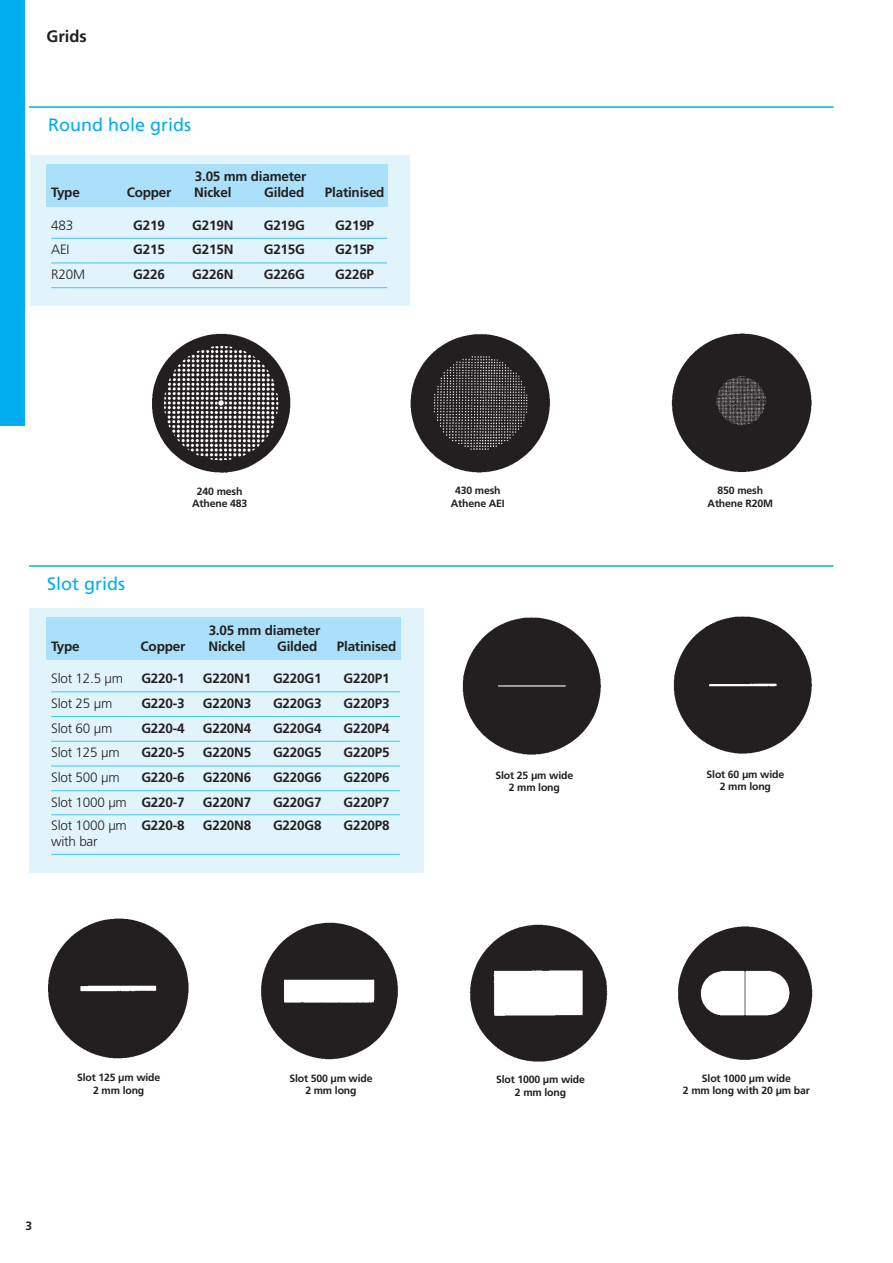
<style>
.page{position:relative;width:893px;height:1263px;background:#fff}
.page>*{position:absolute;margin:0;border:0;box-sizing:border-box;transform-origin:0 0}
.t1{font:18px "Frutiger";color:#00aeef}
.t2{font:700 16.5px "Frutiger";color:#231f20}
.t3{font:700 13.5px "Frutiger";letter-spacing:-.015em;color:#231f20}
.t4{font:300 13.5px "Frutiger";letter-spacing:-.015em;color:#231f20}
.t5{font:700 12px "Frutiger";color:#231f20}
.t6{font:700 10.5px/12.6px "Frutiger";letter-spacing:-.015em;color:#231f20;text-align:center}
.s1{font-weight:700}
</style>
<div class="page">
<div style="left:0;top:0;width:25px;height:425px;background:#00aeef"></div>
<hr style="left:29px;top:106px;width:804px;height:2px;background:#00aeef">
<hr style="left:29px;top:565px;width:804px;height:2px;background:#00aeef">
<div style="left:30px;top:155px;width:379px;height:150px;background:#e1f4fc"></div>
<div style="left:46px;top:164px;width:342px;height:42px;background:#aae0f9"></div>
<hr style="left:51px;top:238px;width:336px;height:1px;background:#40c7f4">
<hr style="left:51px;top:263px;width:336px;height:1px;background:#40c7f4">
<hr style="left:51px;top:287px;width:336px;height:1px;background:#40c7f4">
<img style="left:152px;top:333px;width:139px;height:140px">
<img style="left:671px;top:333px;width:141px;height:139px">
<img style="left:410px;top:334px;width:140px;height:139px">
<div style="left:30px;top:608px;width:394px;height:265px;background:#e1f4fc"></div>
<div style="left:46px;top:617px;width:355px;height:43px;background:#aae0f9"></div>
<hr style="left:51px;top:691px;width:349px;height:1px;background:#40c7f4">
<hr style="left:51px;top:716px;width:349px;height:1px;background:#40c7f4">
<hr style="left:51px;top:741px;width:349px;height:1px;background:#40c7f4">
<hr style="left:51px;top:765px;width:349px;height:1px;background:#40c7f4">
<hr style="left:51px;top:790px;width:349px;height:1px;background:#40c7f4">
<hr style="left:51px;top:814px;width:349px;height:1px;background:#40c7f4">
<hr style="left:51px;top:854px;width:349px;height:1px;background:#40c7f4">
<img style="left:462px;top:617px;width:139px;height:138px">
<img style="left:673px;top:616px;width:139px;height:138px">
<img style="left:48px;top:918px;width:141px;height:141px">
<img style="left:469px;top:924px;width:139px;height:138px">
<img style="left:678px;top:926px;width:135px;height:134px">
<img style="left:261px;top:922px;width:137px;height:138px">
<p class="t2" style="left:47px;top:30px;width:42px">Grids</p>
<h1 class="t1" style="left:48px;top:118px;width:144px">Round hole grids</h1>
<p class="t3" style="left:195px;top:171px;width:113px">3.05 mm diameter</p>
<p class="t3" style="left:51px;top:187px;width:30px">Type</p>
<p class="t3" style="left:127px;top:187px;width:46px">Copper</p>
<p class="t3" style="left:194px;top:187px;width:39px">Nickel</p>
<p class="t3" style="left:264px;top:187px;width:42px">Gilded</p>
<p class="t3" style="left:325px;top:187px;width:61px">Platinised</p>
<p class="t4" style="left:51px;top:219px;width:24px">483</p>
<p class="t3" style="left:133px;top:219px;width:33px">G219</p>
<p class="t3" style="left:192px;top:219px;width:43px">G219N</p>
<p class="t3" style="left:264px;top:219px;width:43px">G219G</p>
<p class="t3" style="left:335px;top:219px;width:40px">G219P</p>
<p class="t4" style="left:51px;top:244px;width:20px">AEI</p>
<p class="t3" style="left:133px;top:244px;width:33px">G215</p>
<p class="t3" style="left:192px;top:244px;width:43px">G215N</p>
<p class="t3" style="left:264px;top:244px;width:43px">G215G</p>
<p class="t3" style="left:335px;top:244px;width:40px">G215P</p>
<p class="t4" style="left:51px;top:269px;width:35px">R20M</p>
<p class="t3" style="left:133px;top:269px;width:33px">G226</p>
<p class="t3" style="left:192px;top:269px;width:43px">G226N</p>
<p class="t3" style="left:264px;top:269px;width:43px">G226G</p>
<p class="t3" style="left:335px;top:269px;width:40px">G226P</p>
<h1 class="t1" style="left:47px;top:577px;width:79px">Slot grids</h1>
<p class="t6" style="left:192px;top:485px;width:57px">240 mesh<br>Athene 483</p>
<p class="t3" style="left:209px;top:624px;width:113px">3.05 mm diameter</p>
<p class="t3" style="left:51px;top:640px;width:30px">Type</p>
<p class="t3" style="left:141px;top:640px;width:46px">Copper</p>
<p class="t3" style="left:208px;top:640px;width:39px">Nickel</p>
<p class="t3" style="left:277px;top:640px;width:42px">Gilded</p>
<p class="t3" style="left:337px;top:640px;width:61px">Platinised</p>
<p class="t4" style="left:51px;top:673px;width:73px">Slot 12.5 µm</p>
<p class="t3" style="left:141px;top:673px;width:45px">G220-1</p>
<p class="t3" style="left:203px;top:673px;width:50px">G220N1</p>
<p class="t3" style="left:273px;top:673px;width:50px">G220G1</p>
<p class="t3" style="left:343px;top:673px;width:48px">G220P1</p>
<p class="t4" style="left:51px;top:697px;width:63px">Slot 25 µm</p>
<p class="t3" style="left:141px;top:697px;width:45px">G220-3</p>
<p class="t3" style="left:203px;top:697px;width:50px">G220N3</p>
<p class="t3" style="left:273px;top:697px;width:50px">G220G3</p>
<p class="t3" style="left:343px;top:697px;width:48px">G220P3</p>
<p class="t4" style="left:51px;top:722px;width:63px">Slot 60 µm</p>
<p class="t3" style="left:141px;top:722px;width:45px">G220-4</p>
<p class="t3" style="left:203px;top:722px;width:50px">G220N4</p>
<p class="t3" style="left:273px;top:722px;width:50px">G220G4</p>
<p class="t3" style="left:343px;top:722px;width:48px">G220P4</p>
<p class="t4" style="left:51px;top:747px;width:70px">Slot 125 µm</p>
<p class="t3" style="left:141px;top:747px;width:45px">G220-5</p>
<p class="t3" style="left:203px;top:747px;width:50px">G220N5</p>
<p class="t3" style="left:273px;top:747px;width:50px">G220G5</p>
<p class="t3" style="left:343px;top:747px;width:48px">G220P5</p>
<p class="t4" style="left:51px;top:772px;width:70px">Slot 500 µm</p>
<p class="t3" style="left:141px;top:772px;width:45px">G220-6</p>
<p class="t3" style="left:203px;top:772px;width:50px">G220N6</p>
<p class="t3" style="left:273px;top:772px;width:50px">G220G6</p>
<p class="t3" style="left:343px;top:772px;width:48px">G220P6</p>
<p class="t4" style="left:51px;top:796px;width:135px">Slot 1000 µm <span class="s1">G220-7</span></p>
<p class="t3" style="left:203px;top:796px;width:50px">G220N7</p>
<p class="t3" style="left:273px;top:796px;width:50px">G220G7</p>
<p class="t3" style="left:343px;top:796px;width:48px">G220P7</p>
<p class="t4" style="left:51px;top:820px;width:135px">Slot 1000 µm <span class="s1">G220-8</span></p>
<p class="t3" style="left:203px;top:820px;width:50px">G220N8</p>
<p class="t3" style="left:273px;top:820px;width:50px">G220G8</p>
<p class="t3" style="left:343px;top:820px;width:48px">G220P8</p>
<p class="t4" style="left:51px;top:836px;width:48px">with bar</p>
<p class="t6" style="left:451px;top:485px;width:55px">430 mesh<br>Athene AEI</p>
<p class="t6" style="left:495px;top:769px;width:79px">Slot 25 µm wide<br>2 mm long</p>
<p class="t6" style="left:707px;top:485px;width:67px">850 mesh<br>Athene R20M</p>
<p class="t6" style="left:706px;top:768px;width:79px">Slot 60 µm wide<br>2 mm long</p>
<p class="t6" style="left:77px;top:1072px;width:85px">Slot 125 µm wide<br>2 mm long</p>
<p class="t6" style="left:683px;top:1072px;width:128px">Slot 1000 µm wide<br>2 mm long with 20 µm bar</p>
<p class="t6" style="left:289px;top:1072px;width:85px">Slot 500 µm wide<br>2 mm long</p>
<p class="t6" style="left:496px;top:1074px;width:90px">Slot 1000 µm wide<br>2 mm long</p>
<p class="t5" style="left:26px;top:1220px;width:8px">3</p>
</div>
